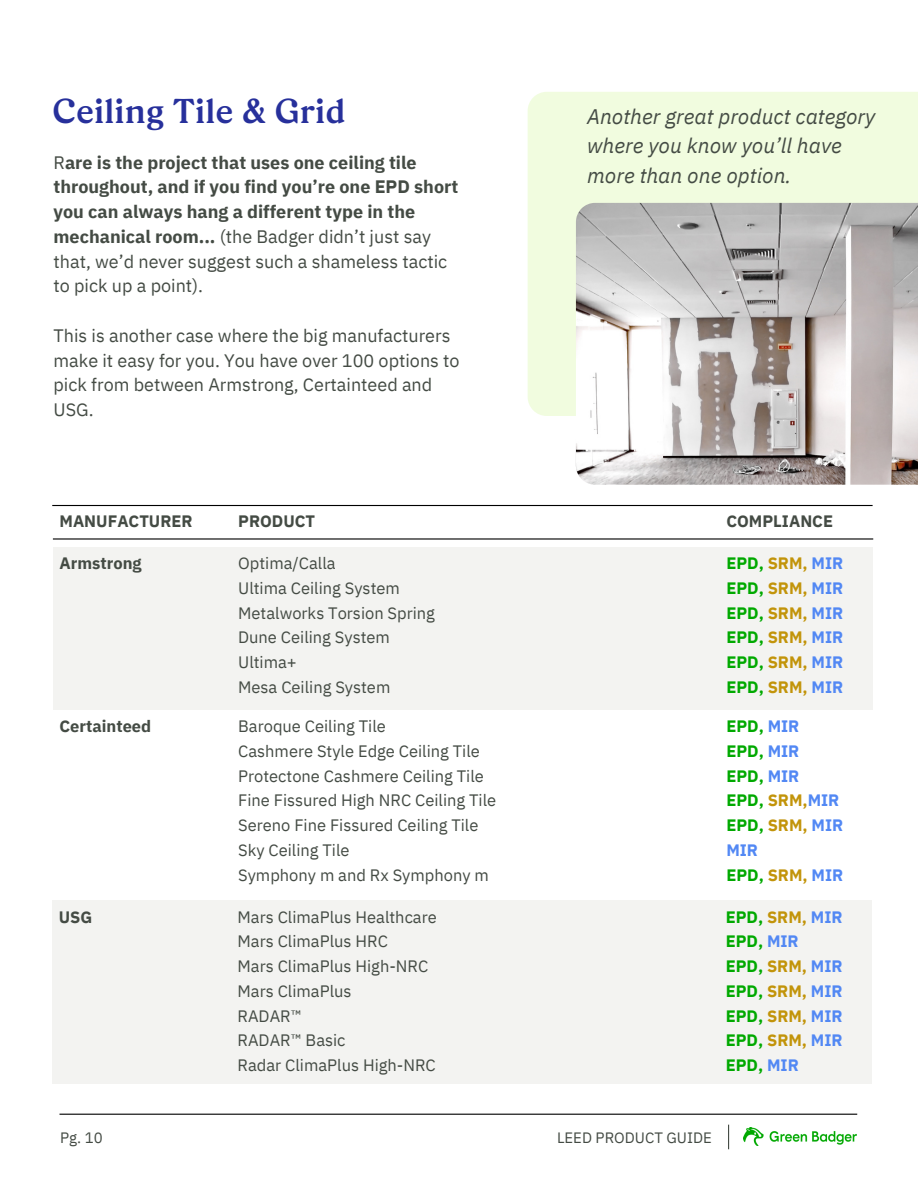
<style>
.page{position:relative;width:918px;height:1188px;background:#fff}
.page>*{position:absolute;margin:0;border:0;box-sizing:border-box;transform-origin:0 0}
.t1{font:500 34.5px "Rza";color:#27309b}
.t2{font:italic 21px/29.2px "IBM Plex Sans";color:#444b44}
.t3{font:700 18px/24.8px "IBM Plex Sans";color:#444b44}
.t4{font:18px/24.8px "IBM Plex Sans";color:#444b44}
.t5{font:16.5px/24.8px "IBM Plex Sans";color:#444b44}
.t6{font:700 16.5px/24.8px "IBM Plex Sans";color:#00a900}
.t7{font:700 16.5px "IBM Plex Sans";color:#444b44}
.t8{font:15px "IBM Plex Sans";color:#444b44}
.s1{font-weight:400}
.s2{color:#c2940a}
.s3{color:#5288f4}
</style>
<div class="page">
<div style="left:528px;top:92px;width:390px;height:324px;background:#eefcd9"></div>
<img style="left:576px;top:203px;width:342px;height:282px">
<hr style="left:60px;top:1114px;width:797px;height:1px;background:#000">
<hr style="left:52px;top:505px;width:821px;height:1px;background:#000">
<hr style="left:53px;top:538px;width:820px;height:2px;background:#000">
<div style="left:54px;top:547px;width:819px;height:163px;background:#f3f3f1"></div>
<img style="left:743px;top:1128px;width:114px;height:18px">
<svg style="left:728px;top:1125px;width:1px;height:24px"></svg>
<div style="left:53px;top:901px;width:819px;height:183px;background:#f3f3f1"></div>
<h1 class="t1" style="left:52px;top:90px;width:295px">Ceiling Tile &amp; Grid</h1>
<p class="t3" style="left:54px;top:150px;width:406px"><span class="s1">R</span>are is the project that uses one ceiling tile throughout, and if you find you’re one EPD short you can always hang a different type in the mechanical room... <span class="s1">(the Badger didn’t just say that, we’d never suggest such a shameless tactic to pick up a point).</span></p>
<p class="t4" style="left:54px;top:323px;width:408px">This is another case where the big manufacturers make it easy for you. You have over 100 options to pick from between Armstrong, Certainteed and USG.</p>
<p class="t2" style="left:587px;top:102px;width:290px">Another great product category where you know you’ll have more than one option.</p>
<p class="t7" style="left:60px;top:510px;width:135px">MANUFACTURER</p>
<p class="t7" style="left:238px;top:510px;width:79px">PRODUCT</p>
<p class="t7" style="left:726px;top:510px;width:108px">COMPLIANCE</p>
<p class="t5" style="left:238px;top:550px;width:198px">Optima/Calla<br>Ultima Ceiling System<br>Metalworks Torsion Spring<br>Dune Ceiling System<br>Ultima+<br>Mesa Ceiling System</p>
<p class="t7" style="left:60px;top:552px;width:84px">Armstrong</p>
<p class="t6" style="left:726px;top:550px;width:119px;text-align:justify">EPD, <span class="s2">SRM,</span> <span class="s3">MIR </span>EPD, <span class="s2">SRM,</span> <span class="s3">MIR </span>EPD, <span class="s2">SRM,</span> <span class="s3">MIR </span>EPD, <span class="s2">SRM,</span> <span class="s3">MIR </span>EPD, <span class="s2">SRM,</span> <span class="s3">MIR </span>EPD, <span class="s2">SRM,</span> <span class="s3">MIR</span></p>
<p class="t7" style="left:60px;top:715px;width:93px">Certainteed</p>
<p class="t6" style="left:726px;top:714px;width:118px">EPD, <span class="s3">MIR<br></span>EPD, <span class="s3">MIR<br></span>EPD, <span class="s3">MIR<br></span>EPD, <span class="s2">SRM,</span><span class="s3">MIR<br></span>EPD, <span class="s2">SRM,</span> <span class="s3">MIR<br>MIR<br></span>EPD, <span class="s2">SRM,</span> <span class="s3">MIR</span></p>
<p class="t5" style="left:238px;top:714px;width:260px">Baroque Ceiling Tile<br>Cashmere Style Edge Ceiling Tile<br>Protectone Cashmere Ceiling Tile<br>Fine Fissured High NRC Ceiling Tile<br>Sereno Fine Fissured Ceiling Tile<br>Sky Ceiling Tile<br>Symphony m and Rx Symphony m</p>
<p class="t5" style="left:238px;top:904px;width:201px">Mars ClimaPlus Healthcare<br>Mars ClimaPlus HRC<br>Mars ClimaPlus High-NRC<br>Mars ClimaPlus<br>RADAR™<br>RADAR™ Basic<br>Radar ClimaPlus High-NRC</p>
<p class="t7" style="left:59px;top:906px;width:35px">USG</p>
<p class="t6" style="left:726px;top:904px;width:119px">EPD, <span class="s2">SRM,</span> <span class="s3">MIR<br></span>EPD, <span class="s3">MIR<br></span>EPD, <span class="s2">SRM,</span> <span class="s3">MIR<br></span>EPD, <span class="s2">SRM,</span> <span class="s3">MIR<br></span>EPD, <span class="s2">SRM,</span> <span class="s3">MIR<br></span>EPD, <span class="s2">SRM,</span> <span class="s3">MIR<br></span>EPD, <span class="s3">MIR</span></p>
<p class="t8" style="left:60px;top:1127px;width:44px">Pg. 10</p>
<p class="t8" style="left:557px;top:1127px;width:156px">LEED PRODUCT GUIDE</p>
</div>
